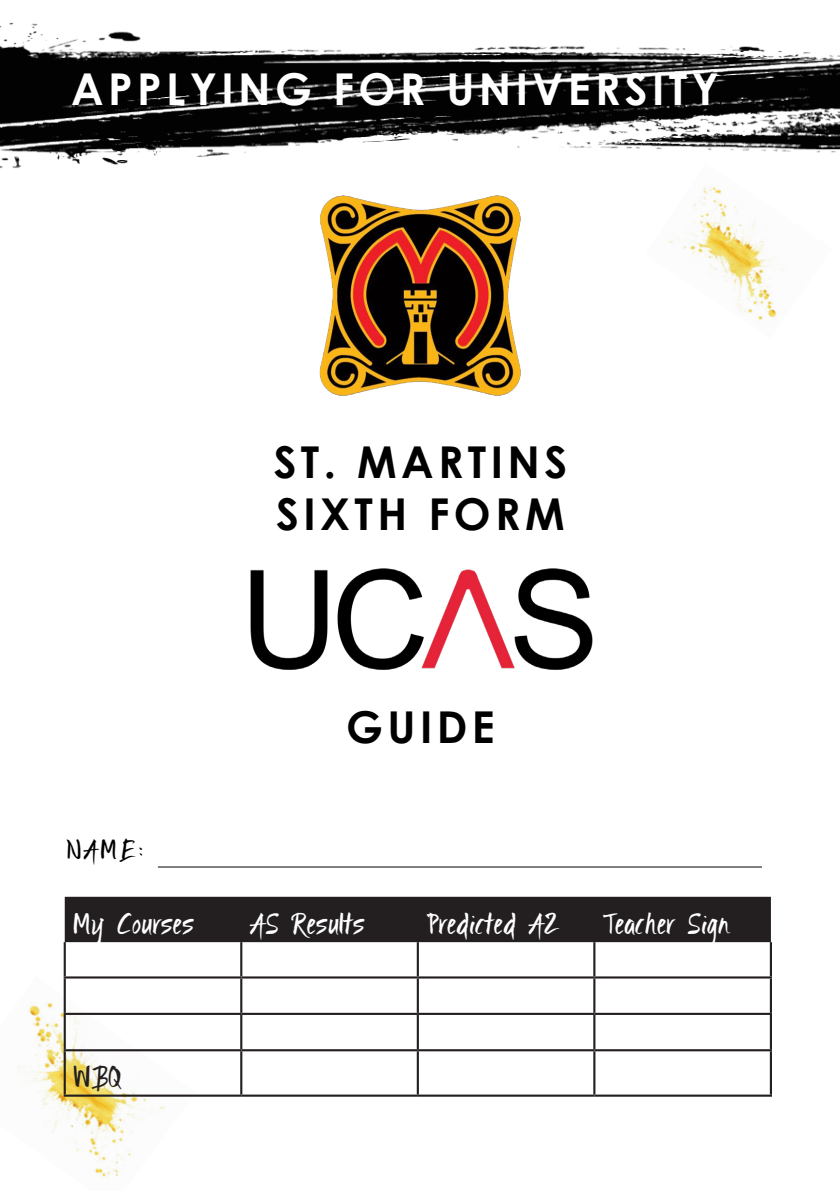
<style>
.page{position:relative;width:840px;height:1191px;background:#fff}
.page>*{position:absolute;margin:0;border:0;box-sizing:border-box;transform-origin:0 0}
.t1{font:700 44px/52.6px "Century Gothic";letter-spacing:.1em;color:#000}
.t2{font:700 44px "Century Gothic";letter-spacing:.1em;color:#fff}
.t3{font:300 25.6px "Ignitethe";color:#fff}
.t4{font:300 25.6px "Ignitethe";color:#231f20}
.t5{font:300 24px "Ignitethe";color:#000}
</style>
<div class="page">
<img style="left:17px;top:976px;width:179px;height:202px">
<img style="left:0;top:22px;width:839px;height:147px">
<img style="left:319px;top:195px;width:202px;height:201px">
<img style="left:250px;top:568px;width:343px;height:102px">
<div style="left:65px;top:896px;width:705px;height:46px;background:#231f20"></div>
<hr style="left:64px;top:942px;width:2px;height:34px;background:#231f20">
<hr style="left:240px;top:942px;width:2px;height:34px;background:#231f20">
<hr style="left:416px;top:942px;width:2px;height:34px;background:#231f20">
<hr style="left:593px;top:942px;width:2px;height:34px;background:#231f20">
<hr style="left:769px;top:942px;width:2px;height:34px;background:#231f20">
<hr style="left:64px;top:976px;width:177px;height:2px;background:#231f20">
<hr style="left:64px;top:978px;width:2px;height:34px;background:#231f20">
<hr style="left:241px;top:976px;width:176px;height:2px;background:#231f20">
<hr style="left:240px;top:978px;width:2px;height:34px;background:#231f20">
<hr style="left:417px;top:976px;width:177px;height:2px;background:#231f20">
<hr style="left:416px;top:978px;width:2px;height:34px;background:#231f20">
<hr style="left:594px;top:976px;width:177px;height:2px;background:#231f20">
<hr style="left:593px;top:978px;width:2px;height:34px;background:#231f20">
<hr style="left:769px;top:978px;width:2px;height:34px;background:#231f20">
<hr style="left:64px;top:1012px;width:177px;height:3px;background:#231f20">
<hr style="left:64px;top:1015px;width:2px;height:34px;background:#231f20">
<hr style="left:241px;top:1012px;width:176px;height:3px;background:#231f20">
<hr style="left:240px;top:1015px;width:2px;height:34px;background:#231f20">
<hr style="left:417px;top:1012px;width:177px;height:3px;background:#231f20">
<hr style="left:416px;top:1015px;width:2px;height:34px;background:#231f20">
<hr style="left:594px;top:1012px;width:177px;height:3px;background:#231f20">
<hr style="left:593px;top:1015px;width:2px;height:34px;background:#231f20">
<hr style="left:769px;top:1015px;width:2px;height:34px;background:#231f20">
<hr style="left:64px;top:1049px;width:177px;height:2px;background:#231f20">
<hr style="left:64px;top:1051px;width:2px;height:43px;background:#231f20">
<hr style="left:241px;top:1049px;width:176px;height:2px;background:#231f20">
<hr style="left:240px;top:1051px;width:2px;height:43px;background:#231f20">
<hr style="left:417px;top:1049px;width:177px;height:2px;background:#231f20">
<hr style="left:416px;top:1051px;width:2px;height:43px;background:#231f20">
<hr style="left:594px;top:1049px;width:177px;height:2px;background:#231f20">
<hr style="left:593px;top:1051px;width:2px;height:43px;background:#231f20">
<hr style="left:769px;top:1051px;width:2px;height:43px;background:#231f20">
<hr style="left:64px;top:1094px;width:177px;height:2px;background:#231f20">
<hr style="left:241px;top:1094px;width:176px;height:2px;background:#231f20">
<hr style="left:417px;top:1094px;width:177px;height:2px;background:#231f20">
<hr style="left:594px;top:1094px;width:177px;height:2px;background:#231f20">
<hr style="left:158px;top:866px;width:603px;height:1px;background:#000">
<img style="left:644px;top:163px;width:187px;height:157px">
<p class="t2" style="left:71px;top:61px;width:649px">APPLYING FOR UNIVERSITY</p>
<p class="t1" style="left:273px;top:434px;width:295px">ST. MARTINS<br>SIXTH FORM</p>
<p class="t5" style="left:66px;top:836px;width:79px">NAME:</p>
<p class="t1" style="left:346px;top:699px;width:150px">GUIDE</p>
<p class="t3" style="left:73px;top:909px;width:122px">My Courses</p>
<p class="t3" style="left:250px;top:909px;width:116px">AS Results</p>
<p class="t3" style="left:426px;top:909px;width:135px">Predicted A2</p>
<p class="t3" style="left:602px;top:909px;width:130px">Teacher Sign</p>
<p class="t4" style="left:73px;top:1063px;width:50px">WBQ</p>
</div>
